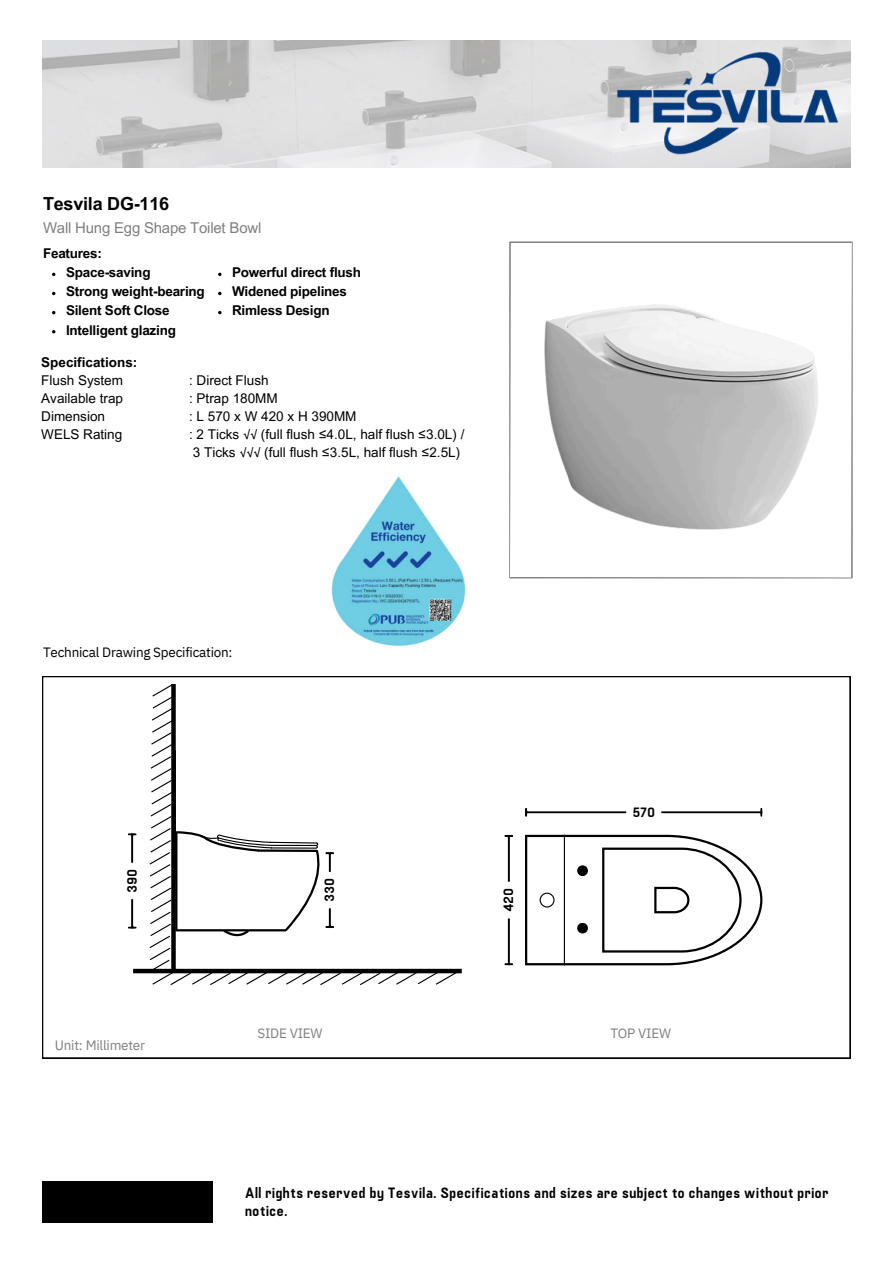
<style>
.page{position:relative;width:894px;height:1264px;background:#fff}
.page>*{position:absolute;margin:0;border:0;box-sizing:border-box;transform-origin:0 0}
.t1{font:700 18px "Arial MT Pro";letter-spacing:-.015em;color:#000}
.t2{font:15px/18px "Fuji";letter-spacing:.015em;color:#000}
.t3{font:15px "Arial MT Pro";letter-spacing:-.015em;color:#7f7f7f}
.t4{font:13.5px "Arial MT Pro";color:#000}
.t5{font:700 13.5px "Arial MT Pro";letter-spacing:-.015em;color:#000}
.t6{font:13.5px "IBM Plex Sans";letter-spacing:-.015em;color:#000}
.t7{font:13.5px "IBM Plex Sans";letter-spacing:-.015em;color:#7f7f7f}
.t8{font:13.5px "Fuji";color:#000}
</style>
<div class="page">
<div style="left:42px;top:1180px;width:170px;height:41px;background:#000"></div>
<svg style="left:509px;top:242px;width:343px;height:336px"></svg>
<svg style="left:42px;top:676px;width:808px;height:382px"></svg>
<div style="left:133px;top:968px;width:328px;height:5px;background:#000"></div>
<hr style="left:131px;top:835px;width:2px;height:92px;background:#000">
<svg style="left:129px;top:833px;width:6px;height:2px"></svg>
<svg style="left:525px;top:834px;width:237px;height:131px"></svg>
<div style="left:577px;top:865px;width:10px;height:11px;background:#000;border-radius:50%"></div>
<div style="left:577px;top:922px;width:10px;height:11px;background:#000;border-radius:50%"></div>
<hr style="left:563px;top:834px;width:2px;height:131px;background:#000">
<hr style="left:526px;top:811px;width:234px;height:2px;background:#000">
<svg style="left:760px;top:809px;width:2px;height:6px"></svg>
<hr style="left:507px;top:836px;width:2px;height:127px;background:#000">
<svg style="left:505px;top:963px;width:7px;height:2px"></svg>
<svg style="left:505px;top:834px;width:7px;height:3px"></svg>
<svg style="left:42px;top:40px;width:808px;height:128px;background:#d8d8d9"></svg>
<img style="left:593px;top:41px;width:258px;height:126px">
<img style="left:533px;top:280px;width:295px;height:259px">
<svg style="left:148px;top:683px;width:309px;height:303px"></svg>
<img style="left:331px;top:476px;width:135px;height:170px">
<p class="t1" style="left:43px;top:197px;width:128px">Tesvila DG-116</p>
<p class="t3" style="left:43px;top:222px;width:220px">Wall Hung Egg Shape Toilet Bowl</p>
<p class="t5" style="left:43px;top:248px;width:60px">Features:</p>
<p class="t5" style="left:66px;top:267px;width:86px">Space-saving</p>
<p class="t5" style="left:66px;top:286px;width:140px">Strong weight-bearing</p>
<p class="t5" style="left:66px;top:305px;width:105px">Silent Soft Close</p>
<p class="t5" style="left:66px;top:325px;width:111px">Intelligent glazing</p>
<p class="t5" style="left:41px;top:357px;width:98px">Specifications:</p>
<p class="t4" style="left:41px;top:375px;width:83px">Flush System</p>
<p class="t4" style="left:41px;top:393px;width:83px">Available trap</p>
<p class="t4" style="left:41px;top:411px;width:65px">Dimension</p>
<p class="t4" style="left:41px;top:429px;width:83px">WELS Rating</p>
<h1 class="t5" style="left:232px;top:267px;width:130px">Powerful direct flush</h1>
<h1 class="t5" style="left:232px;top:286px;width:116px">Widened pipelines</h1>
<p class="t5" style="left:232px;top:305px;width:99px">Rimless Design</p>
<p class="t4" style="left:189px;top:375px;width:81px">: Direct Flush</p>
<p class="t4" style="left:189px;top:393px;width:90px">: Ptrap 180MM</p>
<p class="t4" style="left:189px;top:411px;width:169px">: L 570 x W 420 x H 390MM</p>
<p class="t4" style="left:189px;top:429px;width:277px">: 2 Ticks √√ (full flush ≤4.0L, half flush ≤3.0L) /</p>
<p class="t4" style="left:193px;top:447px;width:269px">3 Ticks √√√ (full flush ≤3.5L, half flush ≤2.5L)</p>
<p class="t6" style="left:43px;top:643px;width:191px">Technical Drawing Specification:</p>
<p class="t8" style="left:123px;top:893px;width:26px;rotate:-90deg">390</p>
<p class="t7" style="left:55px;top:1036px;width:92px">Unit: Millimeter</p>
<p class="t8" style="left:321px;top:902px;width:26px;rotate:-90deg">330</p>
<p class="t8" style="left:499px;top:912px;width:26px;rotate:-90deg">420</p>
<p class="t8" style="left:632px;top:803px;width:24px">570</p>
<p class="t7" style="left:257px;top:1024px;width:67px">SIDE VIEW</p>
<p class="t7" style="left:610px;top:1024px;width:62px">TOP VIEW</p>
<h2 class="t2" style="left:245px;top:1183px;width:585px">All rights reserved by Tesvila. Specifications and sizes are subject to changes without prior notice.</h2>
</div>
